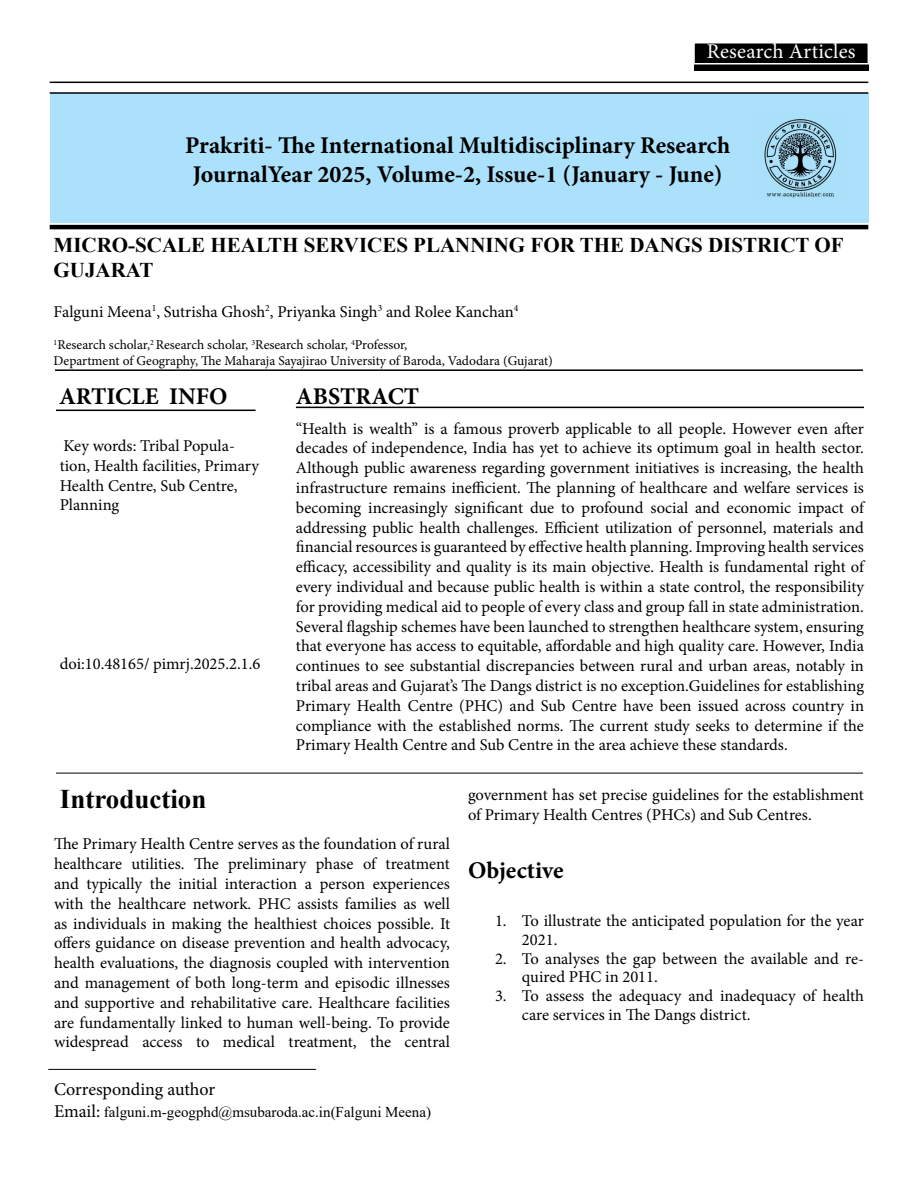
<style>
.page{position:relative;width:918px;height:1188px;background:#fff}
.page>*{position:absolute;margin:0;border:0;box-sizing:border-box;transform-origin:0 0}
.t1{font:700 27px "Times New Roman";color:#000}
.t2{font:700 24px/28.8px "Minion Pro";color:#000;text-align:center}
.t3{font:700 21px/25.2px "Times New Roman";color:#000}
.t4{font:21px "Minion Pro";letter-spacing:.01em;color:#fff}
.t5{font:18px "Minion Pro";letter-spacing:-.005em;color:#000}
.t6{font:16.5px/19.8px "Minion Pro";color:#000}
.t7{font:15px "Times New Roman";color:#000}
.t8{font:13.5px/16.2px "Minion Pro";color:#000}
.s1{font-family:"Minion Pro";font-size:18px}
</style>
<div class="page">
<div style="left:50px;top:93px;width:818px;height:130px;background:#abe1fa"></div>
<div style="left:694px;top:43px;width:174px;height:27px;background:#000"></div>
<div style="left:693px;top:42px;width:176px;height:23px;border:2px solid #fff"></div>
<hr style="left:50px;top:92px;width:818px;height:2px;background:#000">
<hr style="left:50px;top:82px;width:818px;height:1px;background:#000">
<hr style="left:50px;top:225px;width:818px;height:4px;background:#000">
<hr style="left:55px;top:369px;width:808px;height:2px;background:#000">
<hr style="left:56px;top:410px;width:200px;height:1px;background:#000">
<hr style="left:296px;top:407px;width:568px;height:1px;background:#000">
<hr style="left:56px;top:773px;width:807px;height:1px;background:#000">
<hr style="left:48px;top:1069px;width:268px;height:1px;background:#000">
<img style="left:764px;top:119px;width:73px;height:79px">
<p class="t4" style="left:707px;top:37px;width:150px">Research Articles</p>
<h2 class="t2" style="left:185px;top:130px;width:547px">Prakriti- The International Multidisciplinary Research<br>JournalYear 2025, Volume-2, Issue-1 (January - June)</h2>
<p class="t3" style="left:54px;top:232px;width:792px">MICRO-SCALE HEALTH SERVICES PLANNING FOR THE DANGS DISTRICT OF<br>GUJARAT</p>
<p class="t6" style="left:54px;top:302px;width:466px">Falguni Meena<sup>1</sup>, Sutrisha Ghosh<sup>2</sup>, Priyanka Singh<sup>3</sup> and Rolee Kanchan<sup>4</sup></p>
<p class="t8" style="left:54px;top:337px;width:501px"><sup>1</sup>Research scholar,<sup>2</sup> Research scholar, <sup>3</sup>Research scholar, <sup>4</sup>Professor,<br>Department of Geography, The Maharaja Sayajirao University of Baroda, Vadodara (Gujarat)</p>
<h2 class="t2" style="left:59px;top:382px;width:170px">ARTICLE INFO</h2>
<h2 class="t2" style="left:296px;top:382px;width:125px">ABSTRACT</h2>
<p class="t6" style="left:60px;top:436px;width:201px">Key words: Tribal Popula&shy;tion, Health facilities, Primary<br>Health Centre, Sub Centre,<br>Planning</p>
<p class="t6" style="left:296px;top:418px;width:570px;text-align:justify">“Health is wealth” is a famous proverb applicable to all people. However even after decades of independence, India has yet to achieve its optimum goal in health sector.<br>Although public awareness regarding government initiatives is increasing, the health infrastructure remains inefficient. The planning of healthcare and welfare services is becoming increasingly significant due to profound social and economic impact of addressing public health challenges. Efficient utilization of personnel, materials and financial resources is guaranteed by effective health planning. Improving health services efficacy, accessibility and quality is its main objective. Health is fundamental right of every individual and because public health is within a state control, the responsibility for providing medical aid to people of every class and group fall in state administration.<br>Several flagship schemes have been launched to strengthen healthcare system, ensuring that everyone has access to equitable, affordable and high quality care. However, India continues to see substantial discrepancies between rural and urban areas, notably in tribal areas and Gujarat’s The Dangs district is no exception.Guidelines for establishing Primary Health Centre (PHC) and Sub Centre have been issued across country in compliance with the established norms. The current study seeks to determine if the Primary Health Centre and Sub Centre in the area achieve these standards.</p>
<p class="t6" style="left:60px;top:654px;width:202px">doi:10.48165/ pimrj.2025.2.1.6</p>
<h1 class="t1" style="left:60px;top:780px;width:148px">Introduction</h1>
<p class="t6" style="left:54px;top:834px;width:398px;text-align:justify">The Primary Health Centre serves as the foundation of rural healthcare utilities. The preliminary phase of treatment and typically the initial interaction a person experiences with the healthcare network. PHC assists families as well as individuals in making the healthiest choices possible. It offers guidance on disease prevention and health advocacy, health evaluations, the diagnosis coupled with intervention and management of both long-term and episodic illnesses and supportive and rehabilitative care. Healthcare facilities are fundamentally linked to human well-being. To provide widespread access to medical treatment, the central</p>
<p class="t5" style="left:54px;top:1077px;width:163px">Corresponding author</p>
<p class="t7" style="left:54px;top:1101px;width:379px"><span class="s1">Email:</span> falguni.m-geogphd@msubaroda.ac.in(Falguni Meena)</p>
<p class="t6" style="left:468px;top:785px;width:398px">government has set precise guidelines for the establishment of Primary Health Centres (PHCs) and Sub Centres.</p>
<h2 class="t2" style="left:468px;top:855px;width:97px">Objective</h2>
<p class="t6" style="left:522px;top:911px;width:343px;line-height:18.9px;text-indent:-27px">1. To illustrate the anticipated population for the year<br>2021.</p>
<p class="t6" style="left:522px;top:949px;width:343px;line-height:18.9px;text-indent:-27px">2. To analyses the gap between the available and re&shy;quired PHC in 2011.</p>
<p class="t6" style="left:522px;top:987px;width:343px;line-height:19px;text-indent:-27px">3. To assess the adequacy and inadequacy of health care services in The Dangs district.</p>
</div>
